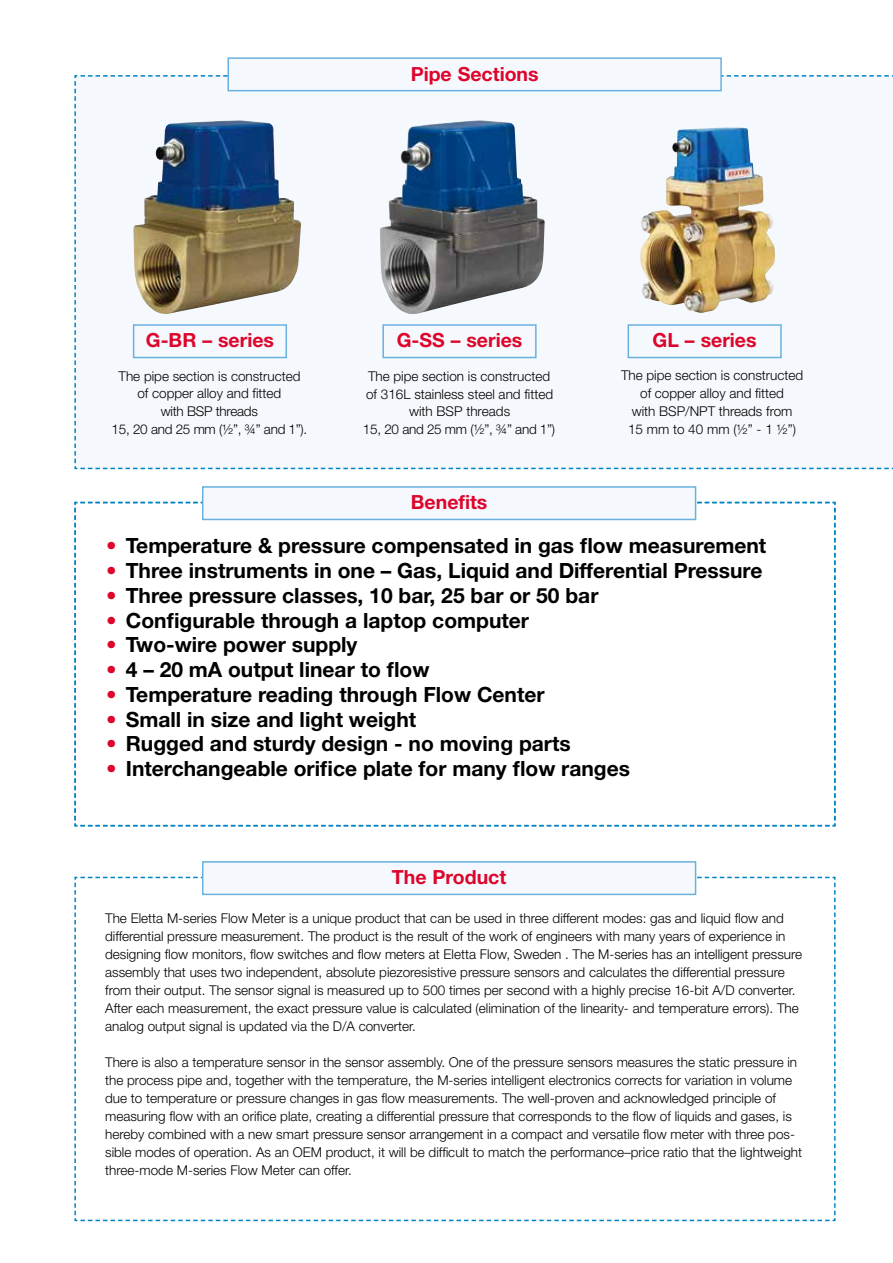
<style>
.page{position:relative;width:893px;height:1263px;background:#fff}
.page>*{position:absolute;margin:0;border:0;box-sizing:border-box;transform-origin:0 0}
.t1{font:700 21px "Helvetica Neue";color:#000}
.t2{font:700 19.5px "Helvetica Neue";color:#dd052b}
.t3{font:300 13.5px/18px "Helvetica Neue";color:#000;text-align:center}
.s1{color:#dd052b}
</style>
<div class="page">
<div style="left:74px;top:75px;width:819px;height:395px;background:#f5f9fd"></div>
<div style="left:228px;top:58px;width:493px;height:33px;background:#f5f9fd"></div>
<div style="left:227px;top:57px;width:495px;height:34px;border:2px solid #69b1df"></div>
<img style="left:133px;top:120px;width:169px;height:195px">
<img style="left:380px;top:120px;width:165px;height:194px">
<img style="left:640px;top:127px;width:86px;height:156px">
<svg style="left:74px;top:501px;width:762px;height:326px"></svg>
<svg style="left:74px;top:876px;width:762px;height:346px"></svg>
<div style="left:134px;top:325px;width:152px;height:32px;background:#f5f9fd"></div>
<div style="left:133px;top:324px;width:154px;height:34px;border:2px solid #69b1df"></div>
<div style="left:383px;top:325px;width:153px;height:32px;background:#f5f9fd"></div>
<div style="left:382px;top:324px;width:155px;height:34px;border:2px solid #69b1df"></div>
<div style="left:628px;top:325px;width:153px;height:32px;background:#f5f9fd"></div>
<div style="left:628px;top:324px;width:154px;height:34px;border:2px solid #69b1df"></div>
<div style="left:203px;top:487px;width:493px;height:32px;background:#f5f9fd"></div>
<div style="left:202px;top:486px;width:494px;height:34px;border:2px solid #69b1df"></div>
<div style="left:203px;top:862px;width:493px;height:32px;background:#f5f9fd"></div>
<div style="left:202px;top:861px;width:494px;height:34px;border:2px solid #69b1df"></div>
<h2 class="t2" style="left:411px;top:62px;width:129px">Pipe Sections</h2>
<h2 class="t2" style="left:146px;top:328px;width:130px">G-BR – series</h2>
<h2 class="t2" style="left:397px;top:328px;width:127px">G-SS – series</h2>
<h2 class="t2" style="left:653px;top:328px;width:105px">GL – series</h2>
<p class="t3" style="left:112px;top:367px;width:197px">The pipe section is constructed of copper alloy and fitted<br>with BSP threads<br>15, 20 and 25 mm (½”, ¾” and 1”).</p>
<p class="t3" style="left:363px;top:367px;width:194px">The pipe section is constructed of 316L stainless steel and fitted with BSP threads<br>15, 20 and 25 mm (½”, ¾” and 1”)</p>
<p class="t3" style="left:621px;top:366px;width:184px">The pipe section is constructed of copper alloy and fitted<br>with BSP/NPT threads from<br>15 mm to 40 mm (½” - 1 ½”)</p>
<h2 class="t2" style="left:411px;top:490px;width:78px">Benefits</h2>
<h1 class="t1" style="left:106px;top:533px;width:661px"><span class="s1">•</span> Temperature &amp; pressure compensated in gas flow measurement</h1>
<h1 class="t1" style="left:106px;top:558px;width:658px"><span class="s1">•</span> Three instruments in one – Gas, Liquid and Differential Pressure</h1>
<h1 class="t1" style="left:106px;top:582px;width:494px"><span class="s1">•</span> Three pressure classes, 10 bar, 25 bar or 50 bar</h1>
<h1 class="t1" style="left:106px;top:607px;width:424px"><span class="s1">•</span> Configurable through a laptop computer</h1>
<h1 class="t1" style="left:106px;top:632px;width:253px"><span class="s1">•</span> Two-wire power supply</h1>
<h1 class="t1" style="left:106px;top:657px;width:325px"><span class="s1">•</span> 4 – 20 mA output linear to flow</h1>
<h1 class="t1" style="left:106px;top:681px;width:440px"><span class="s1">•</span> Temperature reading through Flow Center</h1>
<h1 class="t1" style="left:106px;top:706px;width:311px"><span class="s1">•</span> Small in size and light weight</h1>
<h1 class="t1" style="left:106px;top:731px;width:466px"><span class="s1">•</span> Rugged and sturdy design - no moving parts</h1>
<h1 class="t1" style="left:106px;top:756px;width:525px"><span class="s1">•</span> Interchangeable orifice plate for many flow ranges</h1>
<h2 class="t2" style="left:392px;top:865px;width:116px">The Product</h2>
<p class="t3" style="left:105px;top:909px;width:698px;text-align:left">The Eletta M-series Flow Meter is a unique product that can be used in three different modes: gas and liquid flow and differential pressure measurement. The product is the result of the work of engineers with many years of experience in designing flow monitors, flow switches and flow meters at Eletta Flow, Sweden . The M-series has an intelligent pressure assembly that uses two independent, absolute piezoresistive pressure sensors and calculates the differential pressure from their output. The sensor signal is measured up to 500 times per second with a highly precise 16-bit A/D converter.<br>After each measurement, the exact pressure value is calculated (elimination of the linearity- and temperature errors). The analog output signal is updated via the D/A converter.</p>
<p class="t3" style="left:105px;top:1053px;width:698px;text-align:left">There is also a temperature sensor in the sensor assembly. One of the pressure sensors measures the static pressure in the process pipe and, together with the temperature, the M-series intelligent electronics corrects for variation in volume due to temperature or pressure changes in gas flow measurements. The well-proven and acknowledged principle of measuring flow with an orifice plate, creating a differential pressure that corresponds to the flow of liquids and gases, is hereby combined with a new smart pressure sensor arrangement in a compact and versatile flow meter with three pos&shy;sible modes of operation. As an OEM product, it will be difficult to match the performance–price ratio that the lightweight three-mode M-series Flow Meter can offer.</p>
</div>
